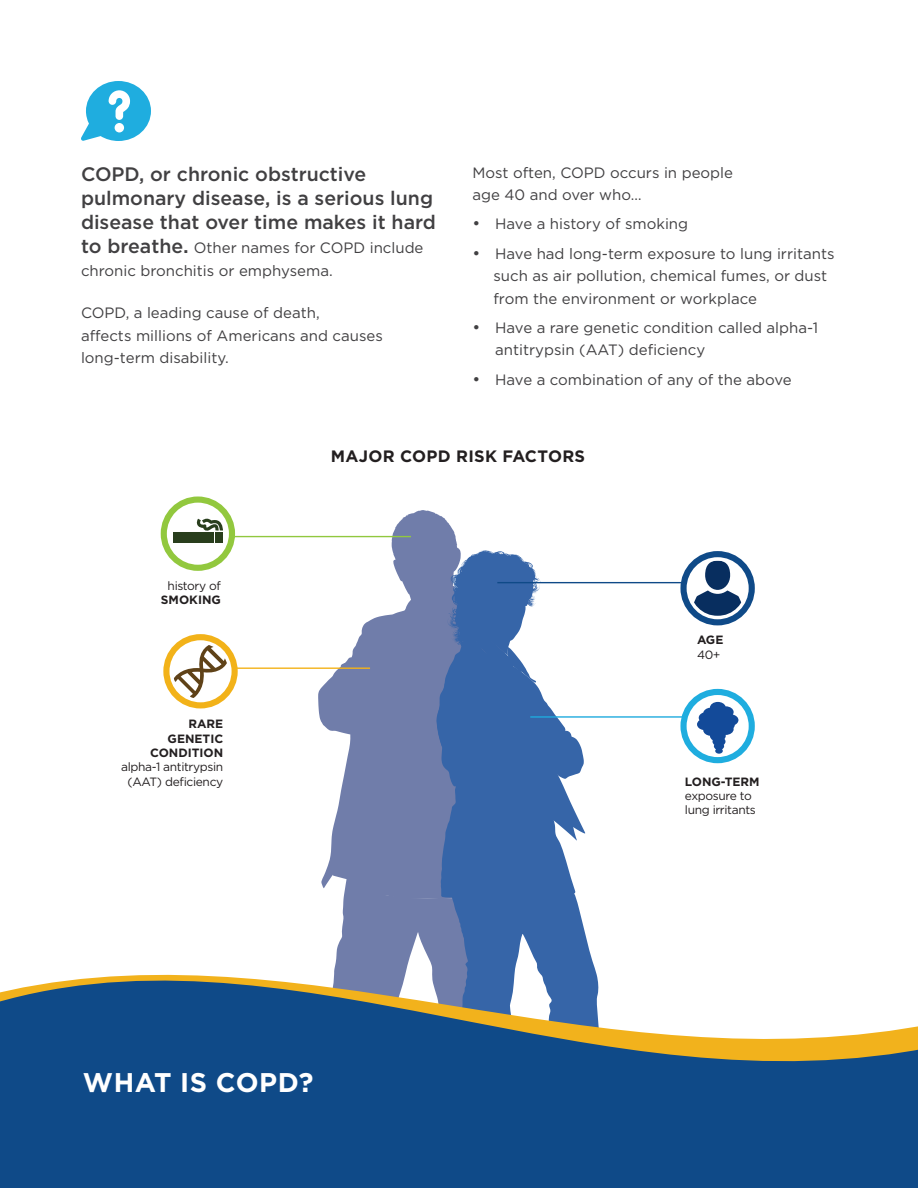
<style>
.page{position:relative;width:918px;height:1188px;background:#fff}
.page>*{position:absolute;margin:0;border:0;box-sizing:border-box;transform-origin:0 0}
.t1{font:700 27px "Gotham Pro";letter-spacing:.02em;color:#fff}
.t2{font:500 19.5px/24px "Gotham Pro";color:#414042}
.t3{font:700 16.5px "Gotham Pro";letter-spacing:.02em;color:#231f20}
.t4{font:15px/22.5px "Gotham Pro";color:#414042}
.t5{font:12px/14.4px "Gotham Pro";letter-spacing:-.03em;color:#231f20;text-align:center}
.t6{font:700 12px/14.4px "Gotham Pro";color:#231f20}
.s1{font-weight:500;font-size:19.5px}
.s2{font-weight:500;font-size:21px}
.s3{font-family:"Gotham";font-size:16.5px}
.s4{font-weight:700}
.s5{font-weight:400}
</style>
<div class="page">
<svg style="left:81px;top:81px;width:70px;height:60px"></svg>
<svg style="left:318px;top:667px;width:14px;height:64px"></svg>
<svg style="left:321px;top:835px;width:128px;height:74px;fill:#707daa"></svg>
<div style="left:161px;top:497px;width:74px;height:74px;border:6px solid #92c83e;border-radius:50%"></div>
<svg style="left:196px;top:518px;width:27px;height:25px"></svg>
<div style="left:173px;top:532px;width:40px;height:11px;background:#293e1d"></div>
<hr style="left:231px;top:536px;width:180px;height:1px;background:#91c83f">
<div style="left:163px;top:634px;width:75px;height:74px;border:6px solid #f2b219;border-radius:50%"></div>
<svg style="left:173px;top:644px;width:55px;height:55px"></svg>
<hr style="left:232px;top:668px;width:138px;height:1px;background:#f3b219">
<svg style="left:449px;top:901px;width:130px;height:8px"></svg>
<svg style="left:332px;top:510px;width:253px;height:391px"></svg>
<hr style="left:497px;top:582px;width:186px;height:1px;background:#0f4a88">
<svg style="left:684px;top:554px;width:68px;height:68px"></svg>
<div style="left:680px;top:551px;width:75px;height:74px;border:6px solid #0f4a88;border-radius:50%"></div>
<div style="left:705px;top:561px;width:25px;height:29px;background:#082e5f;border-radius:50%"></div>
<svg style="left:690px;top:591px;width:55px;height:25px"></svg>
<hr style="left:530px;top:716px;width:154px;height:2px;background:#1eaade">
<div style="left:680px;top:689px;width:75px;height:74px;border:6px solid #1faddf;border-radius:50%"></div>
<svg style="left:697px;top:702px;width:41px;height:52px"></svg>
<div style="left:0;top:1117px;width:918px;height:71px;background:#0f4a88"></div>
<svg style="left:0;top:909px;width:918px;height:208px"></svg>
<p class="t2" style="left:81px;top:162px;width:357px">COPD, or chronic obstructive pulmonary disease, is a serious lung disease that over time makes it hard</p>
<p class="t4" style="left:81px;top:236px;width:344px"><span class="s1">to breathe</span><span class="s2">.</span> Other names for COPD include chronic bronchitis or emphysema.</p>
<p class="t4" style="left:81px;top:302px;width:303px">COPD, a leading cause of death,<br>affects millions of Americans and causes long-term disability.</p>
<p class="t4" style="left:472px;top:161px;width:262px">Most often, COPD occurs in people age 40 and over who…</p>
<p class="t4" style="left:472px;top:213px;width:217px"><span class="s3">•</span> Have a history of smoking</p>
<p class="t4" style="left:493px;top:242px;width:343px;text-indent:-21px"><span class="s3">•</span> Have had long-term exposure to lung irritants such as air pollution, chemical fumes, or dust from the environment or workplace</p>
<p class="t4" style="left:495px;top:316px;width:324px;text-indent:-23px"><span class="s3">•</span> Have a rare genetic condition called alpha-1 antitrypsin (AAT) deficiency</p>
<p class="t4" style="left:472px;top:368px;width:321px"><span class="s3">•</span> Have a combination of any of the above</p>
<p class="t5" style="left:161px;top:578px;width:61px">history of<br><span class="s4">SMOKING</span></p>
<p class="t5" style="left:121px;top:717px;width:103px;text-align:right"><span class="s4">RARE<br>GENETIC<br>CONDITION </span>alpha-1 antitrypsin (AAT) deficiency</p>
<p class="t3" style="left:331px;top:447px;width:256px">MAJOR COPD RISK FACTORS</p>
<p class="t6" style="left:697px;top:633px;width:28px">AGE<br><span class="s5">40+</span></p>
<p class="t5" style="left:685px;top:774px;width:76px;text-align:left"><span class="s4">LONG-TERM </span>exposure to lung irritants</p>
<h2 class="t1" style="left:83px;top:1067px;width:232px">WHAT IS COPD?</h2>
</div>
